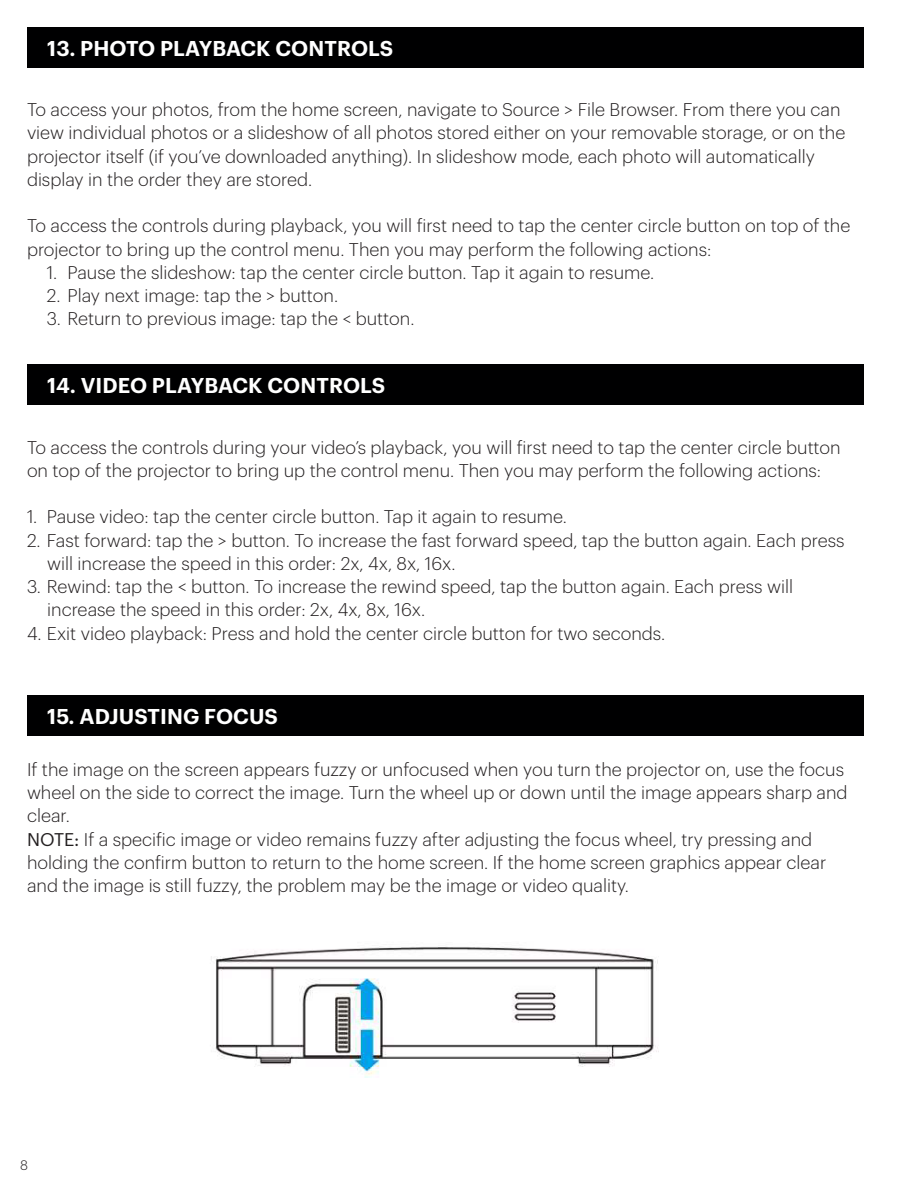
<style>
.page{position:relative;width:918px;height:1188px;background:#fff}
.page>*{position:absolute;margin:0;border:0;box-sizing:border-box;transform-origin:0 0}
.t1{font:600 21px "Graphik";letter-spacing:.005em;color:#fff}
.t2{font:300 18px/23.2px "Graphik";color:#231f20}
.t3{font:300 13.5px "Graphik";color:#231f20}
.s1{font-weight:400}
</style>
<div class="page">
<div style="left:27px;top:695px;width:837px;height:41px;background:#000001"></div>
<img style="left:211px;top:946px;width:448px;height:131px">
<div style="left:27px;top:27px;width:837px;height:41px;background:#000001"></div>
<div style="left:27px;top:365px;width:837px;height:40px;background:#000001"></div>
<p class="t1" style="left:47px;top:32px;width:348px">13. PHOTO PLAYBACK CONTROLS</p>
<p class="t2" style="left:27px;top:97px;width:820px">To access your photos, from the home screen, navigate to Source &gt; File Browser. From there you can view individual photos or a slideshow of all photos stored either on your removable storage, or on the projector itself (if you’ve downloaded anything). In slideshow mode, each photo will automatically display in the order they are stored.</p>
<p class="t2" style="left:27px;top:213px;width:825px">To access the controls during playback, you will first need to tap the center circle button on top of the projector to bring up the control menu. Then you may perform the following actions:</p>
<p class="t2" style="left:47px;top:259px;width:609px">1. Pause the slideshow: tap the center circle button. Tap it again to resume.</p>
<p class="t2" style="left:47px;top:283px;width:293px">2. Play next image: tap the &gt; button.</p>
<p class="t2" style="left:47px;top:306px;width:369px">3. Return to previous image: tap the &lt; button.</p>
<p class="t1" style="left:47px;top:370px;width:340px">14. VIDEO PLAYBACK CONTROLS</p>
<p class="t2" style="left:27px;top:434px;width:815px">To access the controls during your video’s playback, you will first need to tap the center circle button on top of the projector to bring up the control menu. Then you may perform the following actions:</p>
<p class="t2" style="left:27px;top:504px;width:542px">1. Pause video: tap the center circle button. Tap it again to resume.</p>
<p class="t2" style="left:47px;top:527px;width:799px;text-indent:-20px">2. Fast forward: tap the &gt; button. To increase the fast forward speed, tap the button again. Each press will increase the speed in this order: 2x, 4x, 8x, 16x.</p>
<p class="t2" style="left:47px;top:574px;width:747px;text-indent:-20px">3. Rewind: tap the &lt; button. To increase the rewind speed, tap the button again. Each press will increase the speed in this order: 2x, 4x, 8x, 16x.</p>
<p class="t2" style="left:27px;top:620px;width:640px">4. Exit video playback: Press and hold the center circle button for two seconds.</p>
<p class="t1" style="left:47px;top:700px;width:232px">15. ADJUSTING FOCUS</p>
<p class="t2" style="left:27px;top:756px;width:822px">If the image on the screen appears fuzzy or unfocused when you turn the projector on, use the focus wheel on the side to correct the image. Turn the wheel up or down until the image appears sharp and clear.<br><span class="s1">NOTE:</span> If a specific image or video remains fuzzy after adjusting the focus wheel, try pressing and holding the confirm button to return to the home screen. If the home screen graphics appear clear and the image is still fuzzy, the problem may be the image or video quality.</p>
<p class="t3" style="left:20px;top:1155px;width:9px">8</p>
</div>
